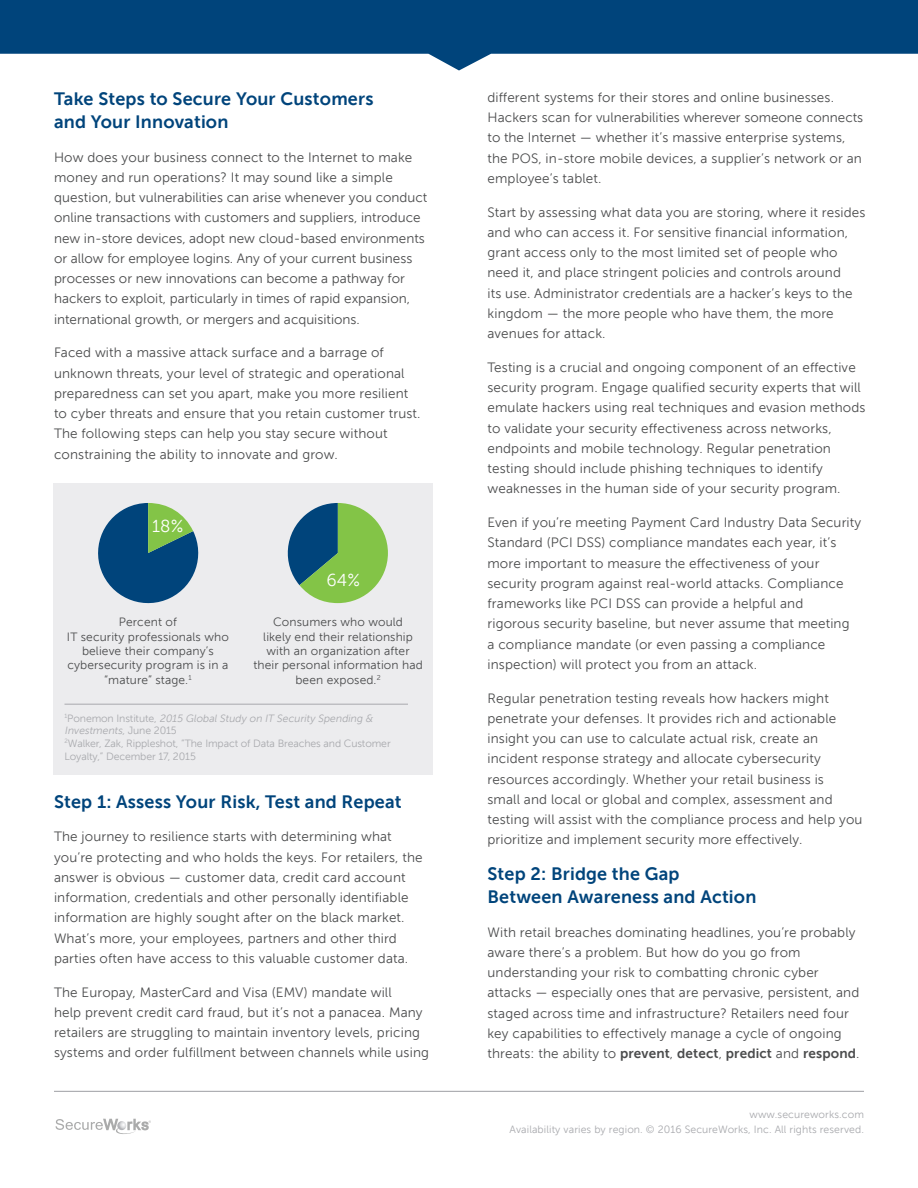
<style>
.page{position:relative;width:918px;height:1188px;background:#fff}
.page>*{position:absolute;margin:0;border:0;box-sizing:border-box;transform-origin:0 0}
.t1{font:700 18px/22.5px "Museo Sans For Dell";letter-spacing:.01em;color:#00447b}
.t2{font:17.25px "Museo Sans For Dell";color:#fff}
.t3{font:13.5px/20.2px "Museo Sans For Dell";letter-spacing:.01em;color:#4b4c4d}
.t4{font:12px/14.4px "Museo Sans For Dell";letter-spacing:.01em;color:#4b4c4d;text-align:center}
.t5{font:10.5px/12.6px "Museo Sans For Dell";color:#a8a9ad;text-align:right}
.s1{font-style:italic}
.s2{font-weight:700}
</style>
<div class="page">
<hr style="left:54px;top:1091px;width:810px;height:1px;background:#a8a9ad">
<svg style="left:0;top:0;width:918px;height:70px;fill:#00447b"></svg>
<div style="left:53px;top:483px;width:380px;height:291px;background:#ececee"></div>
<svg style="left:98px;top:503px;width:101px;height:101px"></svg>
<svg style="left:287px;top:503px;width:101px;height:100px"></svg>
<hr style="left:64px;top:704px;width:344px;height:1px;background:#a8a9ad">
<svg style="left:55px;top:1119px;width:96px;height:15px"></svg>
<h1 class="t1" style="left:54px;top:88px;width:321px">Take Steps to Secure Your Customers and Your Innovation</h1>
<p class="t3" style="left:54px;top:147px;width:375px">How does your business connect to the Internet to make money and run operations? It may sound like a simple question, but vulnerabilities can arise whenever you conduct online transactions with customers and suppliers, introduce new in-store devices, adopt new cloud-based environments or allow for employee logins. Any of your current business processes or new innovations can become a pathway for hackers to exploit, particularly in times of rapid expansion, international growth, or mergers and acquisitions.</p>
<p class="t3" style="left:54px;top:343px;width:368px">Faced with a massive attack surface and a barrage of unknown threats, your level of strategic and operational preparedness can set you apart, make you more resilient to cyber threats and ensure that you retain customer trust.<br>The following steps can help you stay secure without constraining the ability to innovate and grow.</p>
<p class="t2" style="left:152px;top:517px;width:33px">18%</p>
<p class="t4" style="left:67px;top:615px;width:163px">Percent of<br>IT security professionals who believe their company’s cybersecurity program is in a “mature” stage.<sup>1</sup></p>
<p class="t2" style="left:327px;top:571px;width:35px">64%</p>
<p class="t4" style="left:253px;top:615px;width:171px">Consumers who would<br>likely end their relationship with an organization after their personal information had been exposed.<sup>2</sup></p>
<p class="t5" style="left:64px;top:712px;width:328px;text-align:left"><sup>1</sup> P o n e m o n I n s t i t u te , <span class="s1">2015 Global Study on IT Security Spending &amp; Investments,</span> J u n e 2 0 1 5<br><sup>2</sup>Walker, Zak, Rippleshot, “The Impact of Data Breaches and Customer Loyalty,” December 17, 2015</p>
<h1 class="t1" style="left:54px;top:790px;width:349px">Step 1: Assess Your Risk, Test and Repeat</h1>
<p class="t3" style="left:54px;top:827px;width:370px">The journey to resilience starts with determining what you’re protecting and who holds the keys. For retailers, the answer is obvious — customer data, credit card account information, credentials and other personally identifiable information are highly sought after on the black market.<br>What’s more, your employees, partners and other third parties often have access to this valuable customer data.</p>
<p class="t3" style="left:54px;top:982px;width:377px">The Europay, MasterCard and Visa (EMV) mandate will<br>help prevent credit card fraud, but it’s not a panacea. Many retailers are struggling to maintain inventory levels, pricing systems and order fulfillment between channels while using</p>
<p class="t3" style="left:487px;top:87px;width:377px">different systems for their stores and online businesses.<br>Hackers scan for vulnerabilities wherever someone connects to the Internet — whether it’s massive enterprise systems, the POS, in-store mobile devices, a supplier’s network or an employee’s tablet.</p>
<p class="t3" style="left:487px;top:202px;width:379px">Start by assessing what data you are storing, where it resides and who can access it. For sensitive financial information, grant access only to the most limited set of people who need it, and place stringent policies and controls around<br>its use. Administrator credentials are a hacker’s keys to the kingdom — the more people who have them, the more avenues for attack.</p>
<p class="t3" style="left:487px;top:357px;width:379px">Testing is a crucial and ongoing component of an effective security program. Engage qualified security experts that will emulate hackers using real techniques and evasion methods to validate your security effectiveness across networks, endpoints and mobile technology. Regular penetration testing should include phishing techniques to identify weaknesses in the human side of your security program.</p>
<p class="t3" style="left:487px;top:513px;width:375px">Even if you’re meeting Payment Card Industry Data Security Standard (PCI DSS) compliance mandates each year, it’s more important to measure the effectiveness of your security program against real-world attacks. Compliance frameworks like PCI DSS can provide a helpful and<br>rigorous security baseline, but never assume that meeting<br>a compliance mandate (or even passing a compliance inspection) will protect you from an attack.</p>
<p class="t3" style="left:487px;top:688px;width:377px">Regular penetration testing reveals how hackers might penetrate your defenses. It provides rich and actionable insight you can use to calculate actual risk, create an incident response strategy and allocate cybersecurity resources accordingly. Whether your retail business is<br>small and local or global and complex, assessment and testing will assist with the compliance process and help you prioritize and implement security more effectively.</p>
<h1 class="t1" style="left:488px;top:863px;width:270px">Step 2: Bridge the Gap<br>Between Awareness and Action</h1>
<p class="t3" style="left:488px;top:922px;width:374px">With retail breaches dominating headlines, you’re probably aware there’s a problem. But how do you go from understanding your risk to combatting chronic cyber attacks — especially ones that are pervasive, persistent, and staged across time and infrastructure? Retailers need four key capabilities to effectively manage a cycle of ongoing threats: the ability to <span class="s2">prevent</span>, <span class="s2">detect</span>, <span class="s2">predict</span> and <span class="s2">respond</span>.</p>
<p class="t5" style="left:510px;top:1107px;width:356px;line-height:15px">www.secureworks.com<br>Availability varies by region. © 2016 SecureWorks, Inc. All rights reserved.</p>
</div>
